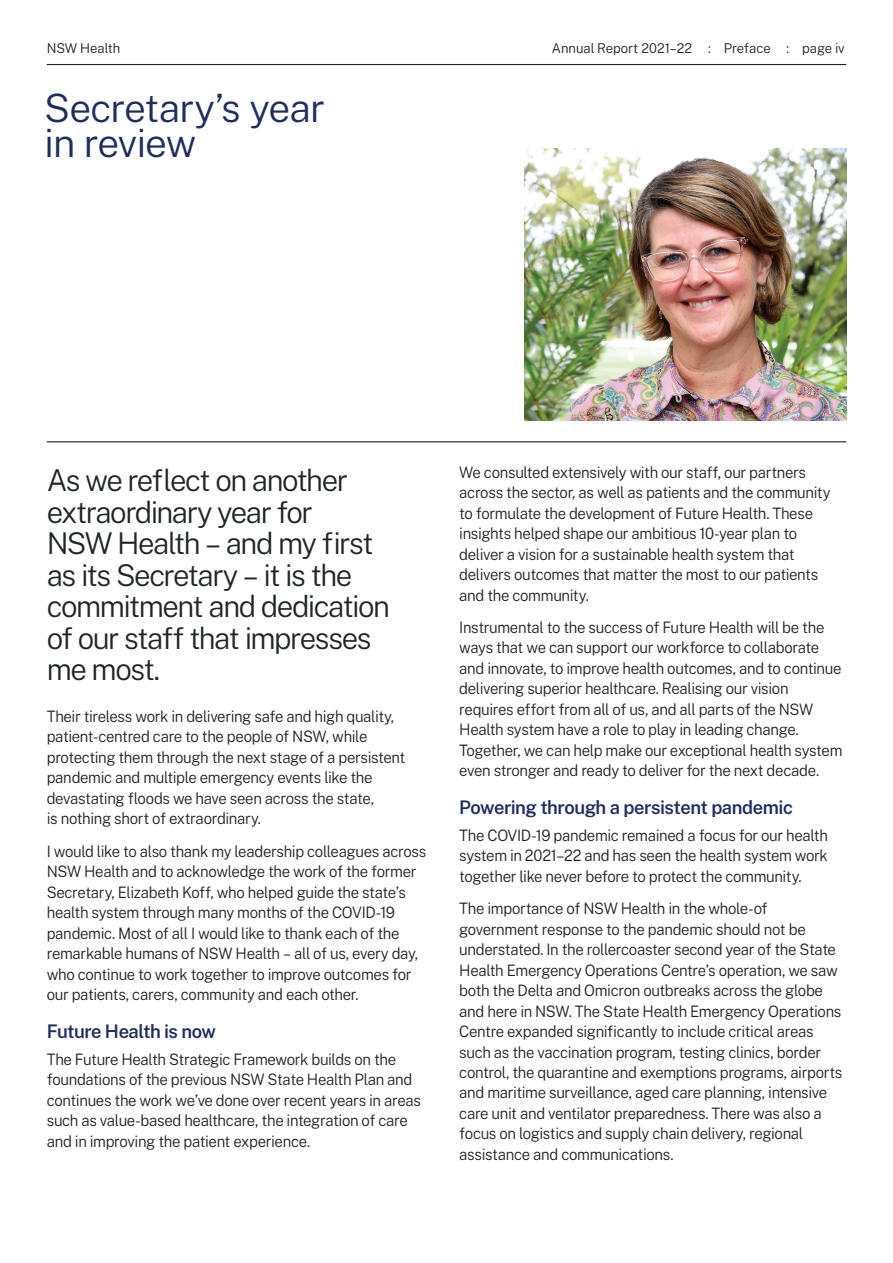
<style>
.page{position:relative;width:893px;height:1263px;background:#fff}
.page>*{position:absolute;margin:0;border:0;box-sizing:border-box;transform-origin:0 0}
.t1{font:300 39px/35.1px "Public Sans";letter-spacing:-.03em;color:#1e2c60}
.t2{font:300 30px/31.5px "Public Sans";letter-spacing:-.055em;color:#1f262a}
.t3{font:600 18.75px "Public Sans";letter-spacing:-.025em;color:#1e2c60}
.t4{font:300 15.75px/20.4px "Public Sans";letter-spacing:-.025em;color:#231f20;scale:.95 1}
.t5{font:300 13.5px "Public Sans";letter-spacing:-.005em;color:#231f20}
</style>
<div class="page">
<hr style="left:47px;top:441px;width:799px;height:1px;background:#231f20">
<img style="left:524px;top:148px;width:322px;height:273px">
<hr style="left:47px;top:64px;width:799px;height:1px;background:#231f20">
<p class="t5" style="left:47px;top:39px;width:75px">NSW Health</p>
<p class="t5" style="left:552px;top:39px;width:294px">Annual Report 2021–22 : Preface : page iv</p>
<h1 class="t1" style="left:44px;top:88px;width:282px">Secretary’s year in review</h1>
<h2 class="t2" style="left:47px;top:463px;width:345px">As we reflect on another extraordinary year for<br>NSW Health – and my first as its Secretary – it is the commitment and dedication of our staff that impresses me most.</h2>
<p class="t4" style="left:47px;top:705px;width:379px">Their tireless work in delivering safe and high quality, patient-centred care to the people of NSW, while protecting them through the next stage of a persistent pandemic and multiple emergency events like the devastating floods we have seen across the state,<br>is nothing short of extraordinary.</p>
<p class="t4" style="left:47px;top:840px;width:401px">I would like to also thank my leadership colleagues across NSW Health and to acknowledge the work of the former Secretary, Elizabeth Koff, who helped guide the state’s health system through many months of the COVID-19 pandemic. Most of all I would like to thank each of the remarkable humans of NSW Health – all of us, every day, who continue to work together to improve outcomes for our patients, carers, community and each other.</p>
<p class="t3" style="left:47px;top:1018px;width:171px">Future Health is now</p>
<p class="t4" style="left:47px;top:1048px;width:395px">The Future Health Strategic Framework builds on the foundations of the previous NSW State Health Plan and continues the work we’ve done over recent years in areas such as value-based healthcare, the integration of care and in improving the patient experience.</p>
<p class="t4" style="left:459px;top:461px;width:392px">We consulted extensively with our staff, our partners across the sector, as well as patients and the community to formulate the development of Future Health. These insights helped shape our ambitious 10-year plan to deliver a vision for a sustainable health system that delivers outcomes that matter the most to our patients and the community.</p>
<p class="t4" style="left:459px;top:616px;width:405px">Instrumental to the success of Future Health will be the ways that we can support our workforce to collaborate and innovate, to improve health outcomes, and to continue delivering superior healthcare. Realising our vision requires effort from all of us, and all parts of the NSW Health system have a role to play in leading change.<br>Together, we can help make our exceptional health system even stronger and ready to deliver for the next decade.</p>
<p class="t3" style="left:459px;top:794px;width:335px">Powering through a persistent pandemic</p>
<p class="t4" style="left:459px;top:824px;width:390px;text-align:justify">The COVID-19 pandemic remained a focus for our health system in 2021–22 and has seen the health system work together like never before to protect the community.</p>
<p class="t4" style="left:459px;top:897px;width:405px">The importance of NSW Health in the whole-of government response to the pandemic should not be understated. In the rollercoaster second year of the State Health Emergency Operations Centre’s operation, we saw both the Delta and Omicron outbreaks across the globe and here in NSW. The State Health Emergency Operations Centre expanded significantly to include critical areas such as the vaccination program, testing clinics, border control, the quarantine and exemptions programs, airports and maritime surveillance, aged care planning, intensive care unit and ventilator preparedness. There was also a focus on logistics and supply chain delivery, regional assistance and communications.</p>
</div>
